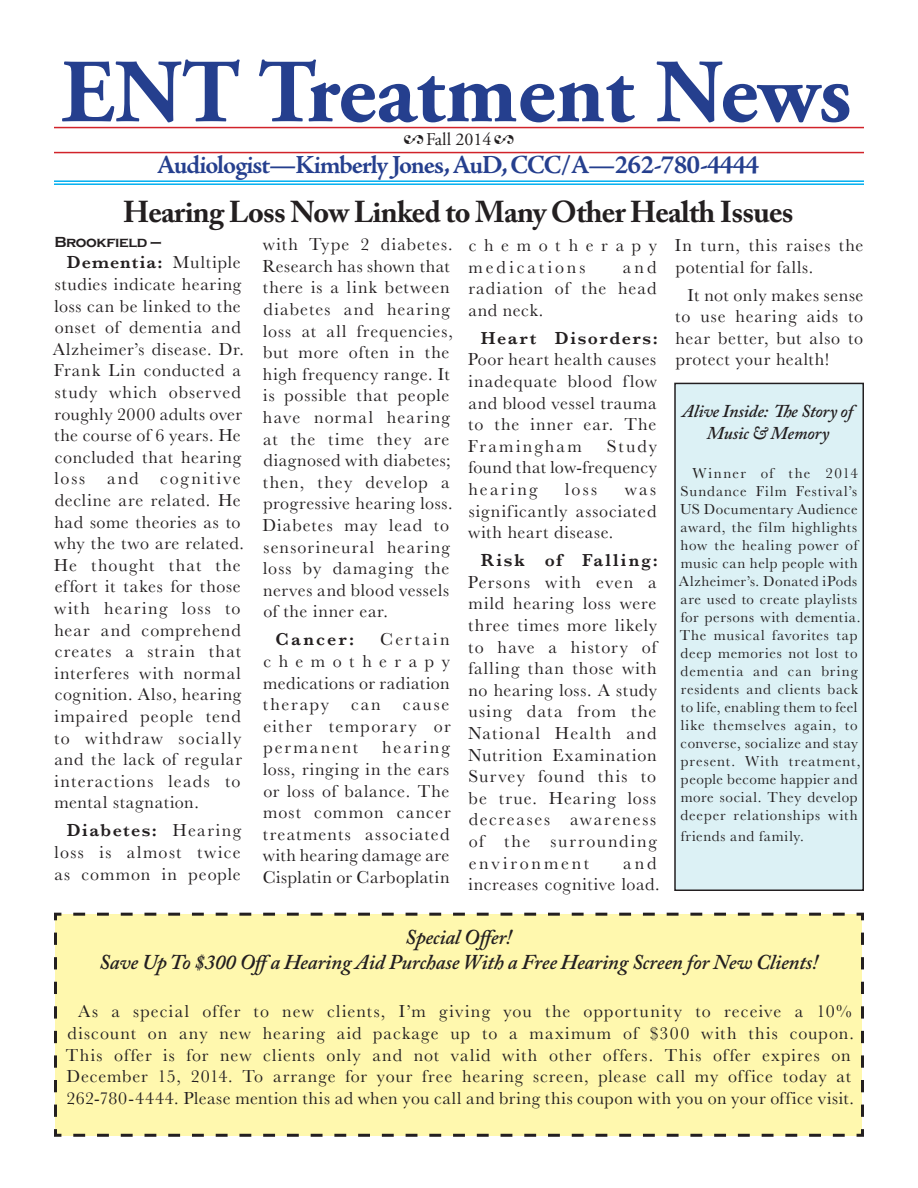
<style>
.page{position:relative;width:918px;height:1188px;background:#fff}
.page>*{position:absolute;margin:0;border:0;box-sizing:border-box;transform-origin:0 0}
.t1{font:700 90px "Adobe Garamond Pro";color:#253f8e}
._2_Headline_Main_Sto{font:700 30px "Adobe Caslon Pro";letter-spacing:-.025em;color:#231f20}
.t2{font:700 26.25px "Adobe Jenson Pro";letter-spacing:-.04em;color:#253f8e}
._3_Headline_Minor_St{font:italic 600 21px "Adobe Caslon Pro";letter-spacing:-.01em;color:#231f20}
._1_Body_Copy_Normal{font:18px/21.6px "Baskerville";letter-spacing:.05em;color:#231f20;text-align:justify}
._3_Headline_Minor_St-2{font:italic 600 18px/21.6px "Adobe Caslon Pro";letter-spacing:-.01em;color:#231f20;text-align:center}
._1_Body_Copy_Normal-2{font:18px/21.6px "Baskerville";letter-spacing:.415em;color:#231f20}
.t3{font:18px "Adobe Garamond Pro";color:#231f20}
._1_Body_Copy_Normal-3{font:600 18px "Baskerville";letter-spacing:.13em;color:#231f20}
._1_Body_Copy_Normal-4{font:15px/18px "Baskerville";letter-spacing:.05em;color:#231f20}
.t4{font:700 15px "Copperplate Gothic";letter-spacing:-.025em;color:#231f20}
.s1{font-weight:600}
</style>
<div class="page">
<hr style="left:54px;top:127px;width:810px;height:1px;background:#d1232a">
<svg style="left:54px;top:912px;width:810px;height:225px;background:#f6efab"></svg>
<hr style="left:54px;top:180px;width:810px;height:2px;background:#00aeef">
<hr style="left:54px;top:183px;width:810px;height:2px;background:#00aeef">
<hr style="left:54px;top:152px;width:810px;height:1px;background:#d1232a">
<div style="left:675px;top:383px;width:188px;height:507px;background:#dcf1f5"></div>
<div style="left:674px;top:383px;width:190px;height:508px;border:2px solid #231f20"></div>
<p class="t1" style="left:61px;top:40px;width:792px">ENT Treatment News</p>
<p class="t3" style="left:403px;top:128px;width:113px">2Fall 20142</p>
<p class="t2" style="left:157px;top:150px;width:604px">Audiologist—Kimberly Jones, AuD, CCC/A—262-780-4444</p>
<p class="_2_Headline_Main_Sto" style="left:123px;top:194px;width:672px">Hearing Loss Now Linked to Many Other Health Issues</p>
<p class="t4" style="left:54px;top:234px;width:109px">Brookfield –</p>
<p class="_1_Body_Copy_Normal" style="left:53px;top:252px;width:193px;text-align:left;text-indent:14px"><span class="s1">Dementia:</span> Multiple studies indicate hearing loss can be linked to the onset of dementia and<br>Alzheimer’s disease. Dr.<br>Frank Lin conducted a study which observed roughly 2000 adults over the course of 6 years. He concluded that hearing loss and cognitive decline are related. He had some theories as to why the two are related.<br>He thought that the effort it takes for those with hearing loss to hear and comprehend creates a strain that interferes with normal cognition. Also, hearing impaired people tend to withdraw socially and the lack of regular interactions leads to mental stagnation.</p>
<p class="_1_Body_Copy_Normal" style="left:55px;top:820px;width:188px;text-indent:12px"><span class="s1">Diabetes:</span> Hearing loss is almost twice as common in people</p>
<p class="_1_Body_Copy_Normal" style="left:262px;top:234px;width:192px;text-align:left">with Type 2 diabetes.<br>Research has shown that there is a link between diabetes and hearing loss at all frequencies, but more often in the high frequency range. It is possible that people have normal hearing at the time they are diagnosed with diabetes; then, they develop a progressive hearing loss.<br>Diabetes may lead to sensorineural hearing loss by damaging the nerves and blood vessels of the inner ear.</p>
<p class="_1_Body_Copy_Normal-3" style="left:275px;top:627px;width:80px">Cancer:</p>
<p class="_1_Body_Copy_Normal" style="left:263px;top:629px;width:189px;text-indent:117px">Certain chemotherapy medications or radiation therapy can cause either temporary or permanent</p>
<p class="_1_Body_Copy_Normal" style="left:263px;top:737px;width:189px;text-indent:120px">hearing loss, ringing in the ears or loss of balance. The most common cancer treatments associated with hearing damage are Cisplatin or Carboplatin</p>
<p class="_1_Body_Copy_Normal-2" style="left:469px;top:235px;width:190px">chemotherapy medications</p>
<p class="_1_Body_Copy_Normal" style="left:468px;top:256px;width:189px;text-indent:154px">and radiation of the head and neck.</p>
<p class="_1_Body_Copy_Normal" style="left:468px;top:327px;width:192px;text-indent:13px"><span class="s1">Heart Disorders:<br></span>Poor heart health causes inadequate blood flow and blood vessel trauma to the inner ear. The Framingham</p>
<p class="_1_Body_Copy_Normal" style="left:468px;top:435px;width:190px;text-indent:138px">Study found that low-frequency hearing</p>
<p class="_1_Body_Copy_Normal" style="left:565px;top:479px;width:34px">loss</p>
<p class="_1_Body_Copy_Normal" style="left:468px;top:479px;width:190px;text-indent:157px">was significantly associated with heart disease.</p>
<p class="_1_Body_Copy_Normal" style="left:468px;top:550px;width:192px;text-indent:13px"><span class="s1">Risk of Falling:<br></span>Persons with even a mild hearing loss were three times more likely to have a history of falling than those with no hearing loss. A study using data from the National Health and Nutrition Examination Survey found this to be true. Hearing loss decreases awareness of the surrounding environment</p>
<p class="_1_Body_Copy_Normal" style="left:468px;top:852px;width:193px;text-align:right">and<br>increases cognitive load.</p>
<p class="_1_Body_Copy_Normal" style="left:675px;top:235px;width:190px">In turn, this raises the potential for falls.</p>
<p class="_1_Body_Copy_Normal" style="left:675px;top:284px;width:190px;text-indent:12px">It not only makes sense to use hearing aids to hear better, but also to protect your health!</p>
<p class="_3_Headline_Minor_St-2" style="left:682px;top:400px;width:172px">Alive Inside: The Story of<br>Music &amp; Memory</p>
<p class="_1_Body_Copy_Normal-4" style="left:679px;top:464px;width:183px;text-indent:14px">Winner of the 2014<br>Sundance Film Festival’s<br>US Documentary Audience award, the film highlights how the healing power of music can help people with<br>Alzheimer’s. Donated iPods are used to create playlists for persons with dementia.<br>The musical favorites tap deep memories not lost to dementia and can bring residents and clients back to life, enabling them to feel like themselves again, to converse, socialize and stay present. With treatment, people become happier and more social. They develop deeper relationships with</p>
<p class="_1_Body_Copy_Normal-4" style="left:681px;top:828px;width:125px">friends and family.</p>
<p class="_3_Headline_Minor_St" style="left:405px;top:924px;width:108px">Special Offer!</p>
<p class="_3_Headline_Minor_St" style="left:99px;top:950px;width:720px">Save Up To $300 Offa Hearing Aid Purchase With a Free Hearing Screen for New Clients!</p>
<p class="_1_Body_Copy_Normal" style="left:66px;top:1001px;width:790px;text-align:center">As a special offer to new clients, I’m giving you the opportunity to receive a 10% discount on any new hearing aid package up to a maximum of $300 with this coupon.<br>This offer is for new clients only and not valid with other offers. This offer expires on December 15, 2014. To arrange for your free hearing screen, please call my office today at 262-780-4444. Please mention this ad when you call and bring this coupon with you on your office visit.</p>
</div>
